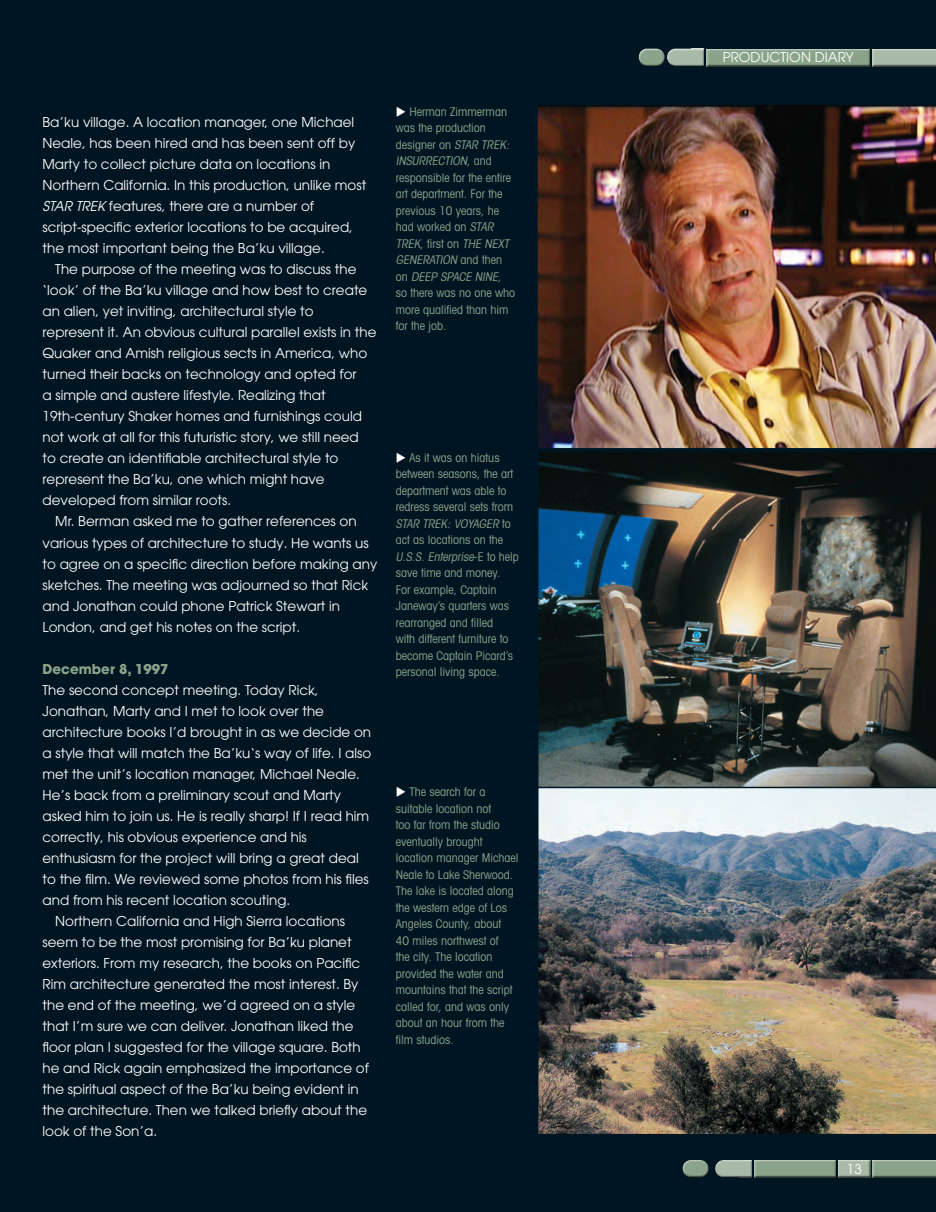
<style>
.page{position:relative;width:936px;height:1212px;background:#fff}
.page>*{position:absolute;margin:0;border:0;box-sizing:border-box;transform-origin:0 0}
.t1{font:13.5px/21px "Avant Garde";color:#fff}
.t2{font:700 13.5px "Avant Garde";color:#8aa48c}
.t3{font:condensed 12px/16.5px "Avant Garde LT";color:#8aa48c}
.s1{font-family:"Avant Garde LT";font-style:italic}
.s2{color:#fff}
.s3{font-style:italic}
</style>
<div class="page">
<div style="left:0;top:0;width:935px;height:1212px;background:#001522"></div>
<img style="left:538px;top:452px;width:397px;height:335px">
<img style="left:538px;top:788px;width:397px;height:346px">
<img style="left:537px;top:105px;width:398px;height:344px">
<div style="left:713px;top:1159px;width:40px;height:18px;background:#231f20;opacity:.75"></div>
<div style="left:754px;top:1159px;width:84px;height:18px;background:#231f20;opacity:.75"></div>
<div style="left:836px;top:1159px;width:36px;height:18px;background:#231f20;opacity:.75"></div>
<div style="left:871px;top:1159px;width:64px;height:18px;background:#231f20;opacity:.75"></div>
<div style="left:681px;top:1158px;width:28px;height:15px;background:#fff;opacity:.75"></div>
<div style="left:681px;top:1162px;width:30px;height:15px;background:#231f20;opacity:.75"></div>
<div style="left:665px;top:48px;width:40px;height:18px;background:#231f20;opacity:.75"></div>
<div style="left:706px;top:48px;width:166px;height:19px;background:#231f20;opacity:.75"></div>
<div style="left:871px;top:48px;width:64px;height:19px;background:#231f20;opacity:.75"></div>
<div style="left:637px;top:47px;width:28px;height:15px;background:#fff;opacity:.75"></div>
<div style="left:637px;top:51px;width:30px;height:15px;background:#231f20;opacity:.75"></div>
<p class="t1" style="left:43px;top:112px;width:325px">Ba’ku village. A location manager, one Michael Neale, has been hired and has been sent off by Marty to collect picture data on locations in Northern California. In this production, unlike most <span class="s1">STAR TREK</span> features, there are a number of script-specific exterior locations to be acquired, the most important being the Ba’ku village.</p>
<p class="t1" style="left:43px;top:259px;width:335px;text-indent:13px">The purpose of the meeting was to discuss the ‘look’ of the Ba’ku village and how best to create an alien, yet inviting, architectural style to represent it. An obvious cultural parallel exists in the Quaker and Amish religious sects in America, who turned their backs on technology and opted for<br>a simple and austere lifestyle. Realizing that 19th-century Shaker homes and furnishings could not work at all for this futuristic story, we still need<br>to create an identifiable architectural style to represent the Ba’ku, one which might have developed from similar roots.</p>
<p class="t1" style="left:43px;top:511px;width:336px;text-indent:13px">Mr. Berman asked me to gather references on various types of architecture to study. He wants us to agree on a specific direction before making any sketches. The meeting was adjourned so that Rick and Jonathan could phone Patrick Stewart in London, and get his notes on the script.</p>
<p class="t2" style="left:43px;top:660px;width:127px">December 8, 1997</p>
<p class="t1" style="left:43px;top:679px;width:277px">The second concept meeting. Today Rick,</p>
<p class="t1" style="left:43px;top:700px;width:283px">Jonathan, Marty and I met to look over the</p>
<p class="t1" style="left:43px;top:721px;width:330px">architecture books I’d brought in as we decide on</p>
<p class="t1" style="left:43px;top:742px;width:330px">a style that will match the Ba’ku‘s way of life. I also</p>
<p class="t1" style="left:43px;top:763px;width:319px">met the unit’s location manager, Michael Neale.</p>
<p class="t1" style="left:43px;top:784px;width:300px">He’s back from a preliminary scout and Marty</p>
<p class="t1" style="left:43px;top:805px;width:328px">asked him to join us. He is really sharp! If I read him</p>
<p class="t1" style="left:43px;top:826px;width:266px">correctly, his obvious experience and his</p>
<p class="t1" style="left:43px;top:847px;width:318px">enthusiasm for the project will bring a great deal</p>
<p class="t1" style="left:43px;top:868px;width:328px">to the film. We reviewed some photos from his files</p>
<p class="t1" style="left:43px;top:889px;width:249px">and from his recent location scouting.</p>
<p class="t1" style="left:55px;top:910px;width:291px">Northern California and High Sierra locations</p>
<p class="t1" style="left:43px;top:931px;width:310px">seem to be the most promising for Ba’ku planet</p>
<p class="t1" style="left:43px;top:952px;width:319px">exteriors. From my research, the books on Pacific</p>
<p class="t1" style="left:43px;top:973px;width:317px">Rim architecture generated the most interest. By</p>
<p class="t1" style="left:43px;top:994px;width:314px">the end of the meeting, we’d agreed on a style</p>
<p class="t1" style="left:43px;top:1015px;width:312px">that I’m sure we can deliver. Jonathan liked the</p>
<p class="t1" style="left:43px;top:1036px;width:320px">floor plan I suggested for the village square. Both</p>
<p class="t1" style="left:43px;top:1057px;width:328px">he and Rick again emphasized the importance of</p>
<p class="t1" style="left:43px;top:1078px;width:317px">the spiritual aspect of the Ba’ku being evident in</p>
<p class="t1" style="left:43px;top:1099px;width:326px">the architecture. Then we talked briefly about the</p>
<p class="t1" style="left:43px;top:1120px;width:116px">look of the Son’a.</p>
<p class="t3" style="left:395px;top:103px;width:121px"><span class="s2">◆</span> Herman Zimmerman was the production designer on <span class="s3">STAR TREK:<br>INSURRECTION</span>, a n d responsible for the entire art department. For the previous 10 years, he had worked on <span class="s3">STAR<br>TREK</span>, fi rs t o n <span class="s3">THE NEXT<br>GENERATION</span> a n d t h e n<br>o n <span class="s3">DEEP SPACE NINE</span>, so there was no one who more qualified than him for the job.</p>
<p class="t3" style="left:395px;top:449px;width:125px"><span class="s2">◆</span> As it was on hiatus between seasons, the art department was able to redress several sets from<br><span class="s3">STAR TREK: VOYAGER</span> t o act as locations on the<br><span class="s3">U.S.S. Enterprise</span>- E to h e l p save time and money.<br>For example, Captain<br>Janeway’s quarters was rearranged and filled<br>with different furniture to become Captain Picard’s personal living space.</p>
<p class="t3" style="left:395px;top:783px;width:124px"><span class="s2">◆</span> The search for a suitable location not<br>too far from the studio eventually brought location manager Michael<br>Neale to Lake Sherwood.<br>The lake is located along the western edge of Los<br>Angeles County, about<br>40 miles northwest of<br>the city. The location provided the water and mountains that the script called for, and was only about an hour from the film studios.</p>
<p class="t1" style="left:722px;top:47px;width:133px">PRODUCTION DIARY</p>
<p class="t1" style="left:846px;top:1158px;width:16px">13</p>
</div>
